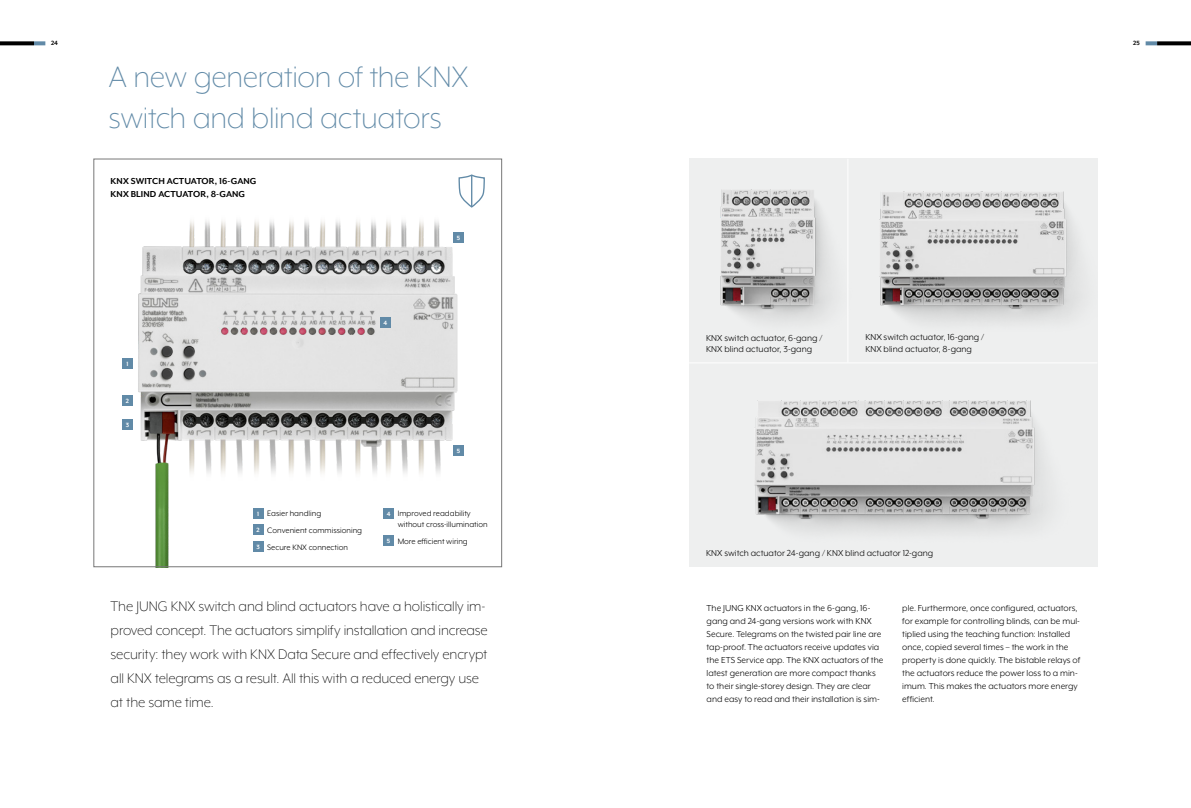
<style>
.page{position:relative;width:1191px;height:808px;background:#fff}
.page>*{position:absolute;margin:0;border:0;box-sizing:border-box;transform-origin:0 0}
.t1{font:300 34px/40.8px "Mr Eaves XL Mod OT";letter-spacing:-.015em;color:#618aa7}
.t2{font:300 16px/24px "Mr Eaves XL Mod OT";letter-spacing:-.01em;color:#000}
.t3{font:10px/13px "Mr Eaves XL Mod OT";color:#000}
.t4{font:700 10px/13px "Mr Eaves XL Mod OT";letter-spacing:.005em;color:#000}
.t5{font:9px/16.7px "Mr Eaves XL Mod OT";color:#000}
.t6{font:700 7px "Mr Eaves XL Mod OT";color:#fff}
.t7{font:700 7px "Mr Eaves XL Mod OT";color:#000}
.s1{font-weight:700;font-size:7px;color:#fff}
</style>
<div class="page">
<img style="left:122px;top:221px;width:342px;height:344px">
<div style="left:122px;top:358px;width:11px;height:11px;background:#618aa7"></div>
<div style="left:380px;top:318px;width:10px;height:10px;background:#618aa7"></div>
<div style="left:453px;top:232px;width:10px;height:11px;background:#618aa7"></div>
<div style="left:453px;top:446px;width:10px;height:10px;background:#618aa7"></div>
<div style="left:122px;top:396px;width:11px;height:10px;background:#618aa7"></div>
<div style="left:122px;top:420px;width:11px;height:10px;background:#618aa7"></div>
<svg style="left:458px;top:174px;width:27px;height:34px"></svg>
<hr style="left:471px;top:176px;width:1px;height:31px;background:#618aa7">
<div style="left:253px;top:508px;width:10px;height:10px;background:#618aa7"></div>
<div style="left:253px;top:525px;width:10px;height:10px;background:#618aa7"></div>
<div style="left:253px;top:541px;width:10px;height:11px;background:#618aa7"></div>
<div style="left:383px;top:508px;width:11px;height:10px;background:#618aa7"></div>
<div style="left:383px;top:536px;width:11px;height:10px;background:#618aa7"></div>
<div style="left:689px;top:159px;width:408px;height:408px;background:#eeefef"></div>
<img style="left:721px;top:190px;width:108px;height:128px">
<hr style="left:847px;top:159px;width:1px;height:203px;background:#fff">
<hr style="left:689px;top:362px;width:408px;height:1px;background:#fff">
<img style="left:755px;top:401px;width:291px;height:130px">
<img style="left:879px;top:191px;width:201px;height:131px">
<svg style="left:1145px;top:41px;width:12px;height:4px"></svg>
<svg style="left:34px;top:41px;width:11px;height:4px"></svg>
<svg style="left:1157px;top:41px;width:34px;height:4px"></svg>
<svg style="left:0;top:41px;width:34px;height:4px"></svg>
<p class="t7" style="left:51px;top:40px;width:9px">24</p>
<p class="t7" style="left:1133px;top:40px;width:8px">25</p>
<h1 class="t1" style="left:108px;top:56px;width:361px">A new generation of the KNX switch and blind actuators</h1>
<p class="t4" style="left:111px;top:174px;width:147px">KNX SWITCH ACTUATOR, 16-GANG<br>KNX BLIND ACTUATOR, 8-GANG</p>
<p class="t6" style="left:126px;top:360px;width:4px">1</p>
<p class="t6" style="left:126px;top:398px;width:5px">2</p>
<p class="t6" style="left:126px;top:421px;width:5px">3</p>
<p class="t6" style="left:383px;top:320px;width:5px">4</p>
<p class="t6" style="left:457px;top:234px;width:5px">5</p>
<p class="t6" style="left:457px;top:447px;width:5px">5</p>
<p class="t5" style="left:256px;top:505px;width:107px"><span class="s1">1</span> Easier handling<br><span class="s1">2</span> Convenient commissioning<br><span class="s1">3</span> Secure KNX connection</p>
<p class="t5" style="left:398px;top:508px;width:91px;line-height:11px;text-indent:-11px"><span class="s1">4</span> Improved readability without cross-illumination</p>
<p class="t5" style="left:387px;top:533px;width:82px"><span class="s1">5</span> More efficient wiring</p>
<p class="t3" style="left:706px;top:332px;width:118px;line-height:11.5px">KNX switch actuator, 6-gang /<br>KNX blind actuator, 3-gang</p>
<p class="t3" style="left:865px;top:332px;width:120px;line-height:11.5px">KNX switch actuator, 16-gang /<br>KNX blind actuator, 8-gang</p>
<p class="t3" style="left:706px;top:546px;width:229px">KNX switch actuator 24-gang / KNX blind actuator 12-gang</p>
<p class="t2" style="left:111px;top:594px;width:379px">The JUNG KNX switch and blind actuators have a holistically im&shy;proved concept. The actuators simplify installation and increase security: they work with KNX Data Secure and effectively encrypt all KNX telegrams as a result. All this with a reduced energy use at the same time.</p>
<p class="t3" style="left:706px;top:602px;width:178px">The JUNG KNX actuators in the 6-gang, 16- gang and 24-gang versions work with KNX Secure. Telegrams on the twisted pair line are tap-proof. The actuators receive updates via the ETS Service app. The KNX actuators of the latest generation are more compact thanks to their single-storey design. They are clear and easy to read and their installation is sim-</p>
<p class="t3" style="left:902px;top:602px;width:180px">ple. Furthermore, once configured, actuators, for example for controlling blinds, can be mul&shy;tiplied using the teaching function: Installed once, copied several times – the work in the property is done quickly. The bistable relays of the actuators reduce the power loss to a min&shy;imum. This makes the actuators more energy efficient.</p>
</div>
